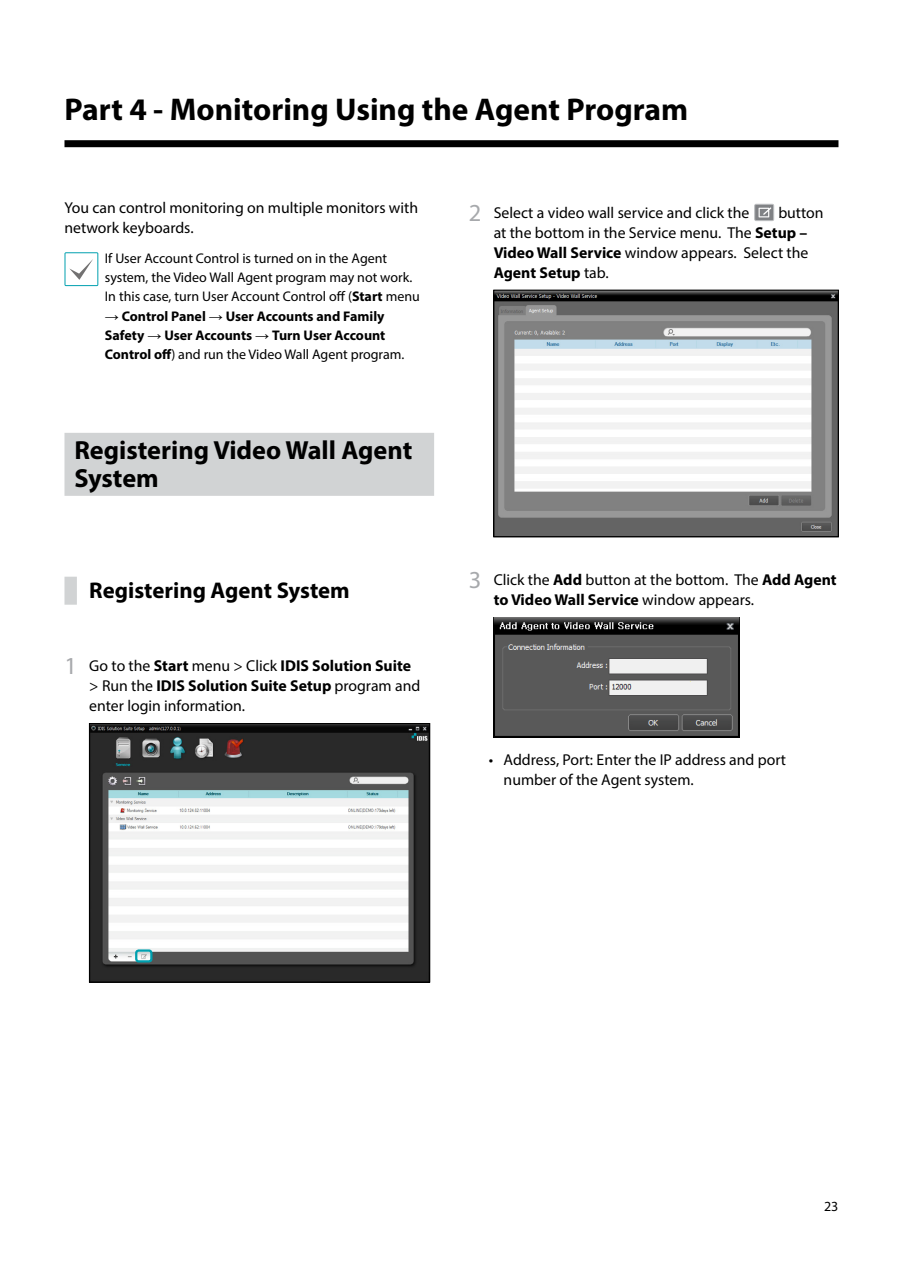
<style>
.page{position:relative;width:903px;height:1275px;background:#fff}
.page>*{position:absolute;margin:0;border:0;box-sizing:border-box;transform-origin:0 0}
.t1{font:700 31.5px "Myriad Pro";color:#000}
.t2{font:700 26.25px/28px "Myriad Pro";color:#000}
.t3{font:700 22.75px "Myriad Pro";color:#000}
.t4{font:15.75px/20.1px "Myriad Pro";color:#000}
.t5{font:14px/19.2px "Myriad Pro";color:#000}
.t6{font:700 14px/19.2px "Myriad Pro";color:#000}
.s1{font-weight:700}
.s2{font-family:"Arial";font-weight:400}
.s3{font-weight:400}
.s4{font-size:24.5px;color:#a7a9ac}
</style>
<div class="page">
<div style="left:64px;top:140px;width:774px;height:7px;background:#000"></div>
<div style="left:64px;top:433px;width:370px;height:63px;background:#d1d3d4"></div>
<div style="left:64px;top:577px;width:13px;height:28px;background:#d1d3d4"></div>
<svg style="left:64px;top:252px;width:34px;height:34px"></svg>
<img style="left:91px;top:725px;width:337px;height:255px">
<div style="left:89px;top:723px;width:341px;height:259px;border:1px solid #000"></div>
<div style="left:135px;top:949px;width:17px;height:13px;border:2px solid #00a0af;border-radius:2px"></div>
<svg style="left:755px;top:204px;width:19px;height:17px"></svg>
<div style="left:754px;top:204px;width:20px;height:17px;border:1px solid #bcbec0"></div>
<svg style="left:758px;top:207px;width:13px;height:10px"></svg>
<img style="left:496px;top:292px;width:340px;height:243px">
<div style="left:494px;top:290px;width:344px;height:247px;border:1px solid #000"></div>
<img style="left:494px;top:617px;width:245px;height:120px">
<h1 class="t1" style="left:64px;top:89px;width:625px">Part 4 - Monitoring Using the Agent Program</h1>
<p class="t4" style="left:64px;top:197px;width:355px">You can control monitoring on multiple monitors with network keyboards.</p>
<p class="t5" style="left:105px;top:248px;width:317px">If User Account Control is turned on in the Agent system, the Video Wall Agent program may not work.<br>In this case, turn User Account Control off (<span class="s1">Start</span> menu</p>
<p class="t6" style="left:105px;top:306px;width:301px"><span class="s2">→</span> Control Panel <span class="s2">→</span> User Accounts and Family<br>Safety <span class="s2">→</span> User Accounts <span class="s2">→</span> Turn User Account<br>Control off<span class="s3">) and run the Video Wall Agent program.</span></p>
<h2 class="t2" style="left:74px;top:436px;width:339px">Registering Video Wall Agent<br>System</h2>
<h3 class="t3" style="left:89px;top:576px;width:262px">Registering Agent System</h3>
<p class="t4" style="left:89px;top:656px;width:332px;text-indent:-25px"><span class="s4">1</span> Go to the <span class="s1">Start</span> menu &gt; Click <span class="s1">IDIS Solution Suite </span>&gt; Run the <span class="s1">IDIS Solution Suite Setup</span> program and enter login information.</p>
<p class="t4" style="left:469px;top:202px;width:282px"><span class="s4">2</span> Select a video wall service and click the</p>
<p class="t4" style="left:494px;top:202px;width:331px;text-indent:285px">button at the bottom in the Service menu. The <span class="s1">Setup –<br>Video Wall Service</span> window appears. Select the<br><span class="s1">Agent Setup</span> tab.</p>
<p class="t4" style="left:494px;top:569px;width:345px;text-indent:-25px"><span class="s4">3</span> Click the <span class="s1">Add</span> button at the bottom. The <span class="s1">Add Agent to Video Wall Service</span> window appears.</p>
<p class="t4" style="left:504px;top:749px;width:284px;text-indent:-15px">• Address, Port: Enter the IP address and port number of the Agent system.</p>
<p class="t5" style="left:824px;top:1196px;width:16px">23</p>
</div>
